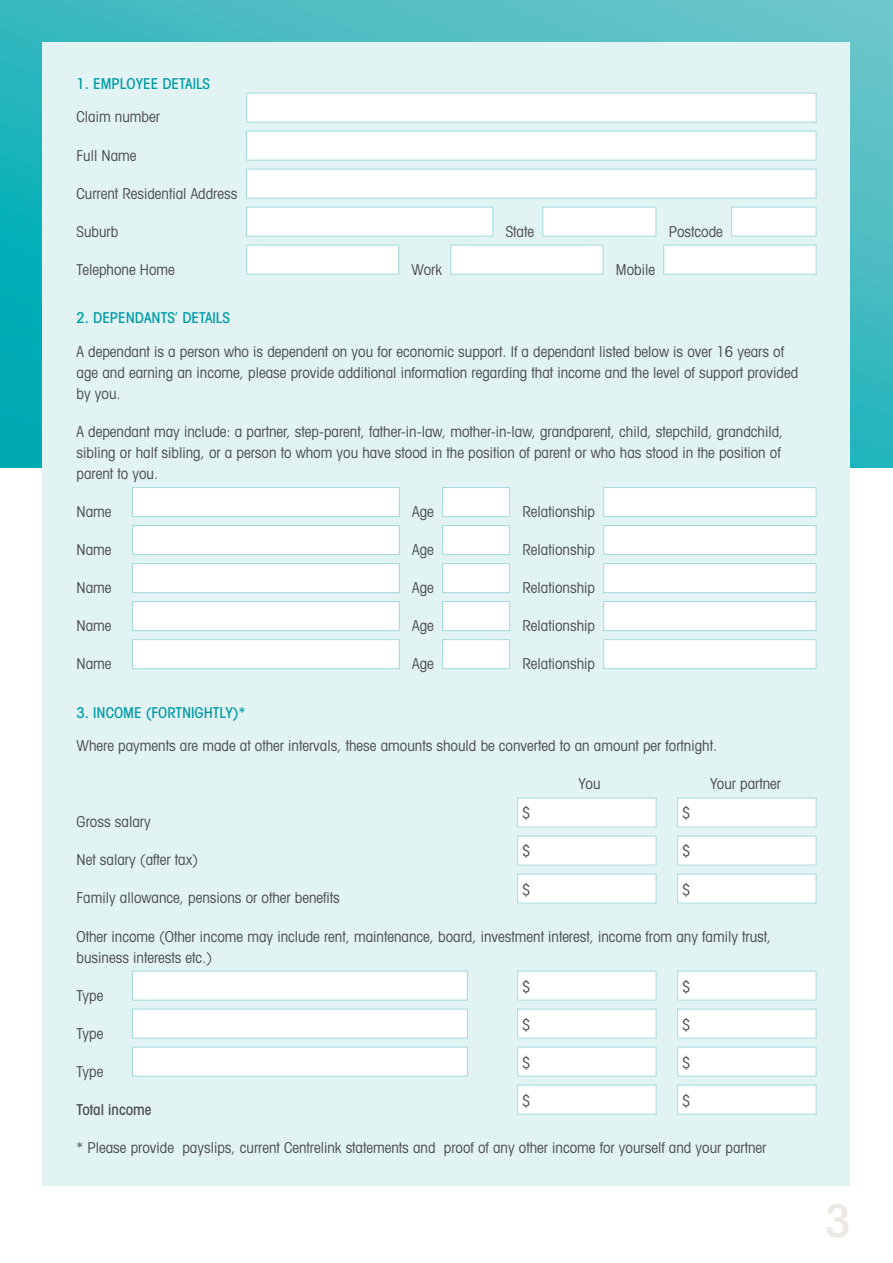
<style>
.page{position:relative;width:893px;height:1263px;background:#fff}
.page>*{position:absolute;margin:0;border:0;box-sizing:border-box;transform-origin:0 0}
.t1{font:500 condensed 45px "Avant Garde";color:#ece8e3}
.Text{font:condensed 15px/21px "Avant Garde";color:#4b4c4d}
.Heading_1{font:500 condensed 15px "Avant Garde";color:#009ba5}
.Text-2{font:500 condensed 15px "Avant Garde";color:#4b4c4d}
</style>
<div class="page">
<svg style="left:0;top:0;width:893px;height:468px;background:#41bbc1"></svg>
<div style="left:43px;top:43px;width:807px;height:1143px;background:#e1f3f3"></div>
<div style="left:246px;top:93px;width:570px;height:29px;background:#fff;border:1px solid #a2dadb"></div>
<div style="left:246px;top:131px;width:570px;height:29px;background:#fff;border:1px solid #a2dadb"></div>
<div style="left:246px;top:169px;width:570px;height:29px;background:#fff;border:1px solid #a2dadb"></div>
<div style="left:246px;top:207px;width:247px;height:30px;background:#fff;border:1px solid #a2dadb"></div>
<div style="left:542px;top:207px;width:114px;height:30px;background:#fff;border:1px solid #a2dadb"></div>
<div style="left:731px;top:207px;width:85px;height:30px;background:#fff;border:1px solid #a2dadb"></div>
<div style="left:246px;top:245px;width:153px;height:30px;background:#fff;border:1px solid #a2dadb"></div>
<div style="left:450px;top:245px;width:153px;height:30px;background:#fff;border:1px solid #a2dadb"></div>
<div style="left:663px;top:245px;width:153px;height:30px;background:#fff;border:1px solid #a2dadb"></div>
<div style="left:132px;top:487px;width:268px;height:30px;background:#fff;border:1px solid #a2dadb"></div>
<div style="left:442px;top:487px;width:68px;height:30px;background:#fff;border:1px solid #a2dadb"></div>
<div style="left:603px;top:487px;width:213px;height:30px;background:#fff;border:1px solid #a2dadb"></div>
<div style="left:132px;top:525px;width:268px;height:30px;background:#fff;border:1px solid #a2dadb"></div>
<div style="left:442px;top:525px;width:68px;height:30px;background:#fff;border:1px solid #a2dadb"></div>
<div style="left:603px;top:525px;width:213px;height:30px;background:#fff;border:1px solid #a2dadb"></div>
<div style="left:132px;top:563px;width:268px;height:30px;background:#fff;border:1px solid #a2dadb"></div>
<div style="left:442px;top:563px;width:68px;height:30px;background:#fff;border:1px solid #a2dadb"></div>
<div style="left:603px;top:563px;width:213px;height:30px;background:#fff;border:1px solid #a2dadb"></div>
<div style="left:132px;top:601px;width:268px;height:30px;background:#fff;border:1px solid #a2dadb"></div>
<div style="left:442px;top:601px;width:68px;height:30px;background:#fff;border:1px solid #a2dadb"></div>
<div style="left:603px;top:601px;width:213px;height:30px;background:#fff;border:1px solid #a2dadb"></div>
<div style="left:132px;top:639px;width:268px;height:30px;background:#fff;border:1px solid #a2dadb"></div>
<div style="left:442px;top:639px;width:68px;height:30px;background:#fff;border:1px solid #a2dadb"></div>
<div style="left:603px;top:639px;width:213px;height:30px;background:#fff;border:1px solid #a2dadb"></div>
<div style="left:518px;top:798px;width:138px;height:29px;background:#fff"></div>
<div style="left:517px;top:798px;width:139px;height:29px;border:1px solid #a2dadb"></div>
<div style="left:678px;top:798px;width:138px;height:29px;background:#fff"></div>
<div style="left:677px;top:798px;width:139px;height:29px;border:1px solid #a2dadb"></div>
<div style="left:518px;top:836px;width:138px;height:29px;background:#fff"></div>
<div style="left:517px;top:836px;width:139px;height:29px;border:1px solid #a2dadb"></div>
<div style="left:678px;top:836px;width:138px;height:29px;background:#fff"></div>
<div style="left:677px;top:836px;width:139px;height:29px;border:1px solid #a2dadb"></div>
<div style="left:518px;top:874px;width:138px;height:29px;background:#fff"></div>
<div style="left:517px;top:874px;width:139px;height:29px;border:1px solid #a2dadb"></div>
<div style="left:678px;top:874px;width:138px;height:29px;background:#fff"></div>
<div style="left:677px;top:874px;width:139px;height:29px;border:1px solid #a2dadb"></div>
<div style="left:132px;top:971px;width:336px;height:29px;background:#fff;border:1px solid #a2dadb"></div>
<div style="left:518px;top:971px;width:138px;height:29px;background:#fff"></div>
<div style="left:517px;top:971px;width:139px;height:29px;border:1px solid #a2dadb"></div>
<div style="left:678px;top:971px;width:138px;height:29px;background:#fff"></div>
<div style="left:677px;top:971px;width:139px;height:29px;border:1px solid #a2dadb"></div>
<div style="left:132px;top:1009px;width:336px;height:29px;background:#fff;border:1px solid #a2dadb"></div>
<div style="left:518px;top:1009px;width:138px;height:29px;background:#fff"></div>
<div style="left:517px;top:1009px;width:139px;height:29px;border:1px solid #a2dadb"></div>
<div style="left:678px;top:1009px;width:138px;height:29px;background:#fff"></div>
<div style="left:677px;top:1009px;width:139px;height:29px;border:1px solid #a2dadb"></div>
<div style="left:132px;top:1047px;width:336px;height:29px;background:#fff;border:1px solid #a2dadb"></div>
<div style="left:518px;top:1047px;width:138px;height:29px;background:#fff"></div>
<div style="left:517px;top:1047px;width:139px;height:29px;border:1px solid #a2dadb"></div>
<div style="left:678px;top:1047px;width:138px;height:29px;background:#fff"></div>
<div style="left:677px;top:1047px;width:139px;height:29px;border:1px solid #a2dadb"></div>
<div style="left:518px;top:1085px;width:138px;height:29px;background:#fff"></div>
<div style="left:517px;top:1085px;width:139px;height:29px;border:1px solid #a2dadb"></div>
<div style="left:678px;top:1085px;width:138px;height:29px;background:#fff"></div>
<div style="left:677px;top:1085px;width:139px;height:29px;border:1px solid #a2dadb"></div>
<p class="Heading_1" style="left:77px;top:74px;width:135px">1. EMPLOYEE DETAILS</p>
<p class="Text" style="left:77px;top:106px;width:85px">Claim number</p>
<p class="Text" style="left:77px;top:144px;width:61px">Full Name</p>
<p class="Text" style="left:77px;top:182px;width:162px">Current Residential Address</p>
<p class="Text" style="left:77px;top:220px;width:43px">Suburb</p>
<p class="Text" style="left:506px;top:220px;width:30px">State</p>
<p class="Text" style="left:669px;top:220px;width:56px">Postcode</p>
<p class="Text" style="left:77px;top:258px;width:100px">Telephone Home</p>
<p class="Text" style="left:412px;top:258px;width:32px">Work</p>
<p class="Text" style="left:616px;top:258px;width:41px">Mobile</p>
<p class="Heading_1" style="left:77px;top:308px;width:155px">2. DEPENDANTS’ DETAILS</p>
<p class="Text" style="left:77px;top:341px;width:723px">A dependant is a person who is dependent on you for economic support. If a dependant listed below is over 16 years of age and earning an income, please provide additional information regarding that income and the level of support provided by you.</p>
<p class="Text" style="left:77px;top:421px;width:708px">A dependant may include: a partner, step-parent, father-in-law, mother-in-law, grandparent, child, stepchild, grandchild, sibling or half sibling, or a person to whom you have stood in the position of parent or who has stood in the position of parent to you.</p>
<p class="Text" style="left:77px;top:501px;width:36px">Name</p>
<p class="Text" style="left:412px;top:501px;width:23px">Age</p>
<p class="Text" style="left:523px;top:501px;width:74px">Relationship</p>
<p class="Text" style="left:77px;top:539px;width:36px">Name</p>
<p class="Text" style="left:412px;top:539px;width:23px">Age</p>
<p class="Text" style="left:523px;top:539px;width:74px">Relationship</p>
<p class="Text" style="left:77px;top:577px;width:36px">Name</p>
<p class="Text" style="left:412px;top:577px;width:23px">Age</p>
<p class="Text" style="left:523px;top:577px;width:74px">Relationship</p>
<p class="Text" style="left:77px;top:615px;width:36px">Name</p>
<p class="Text" style="left:412px;top:615px;width:23px">Age</p>
<p class="Text" style="left:523px;top:615px;width:74px">Relationship</p>
<p class="Text" style="left:77px;top:653px;width:36px">Name</p>
<p class="Text" style="left:412px;top:653px;width:23px">Age</p>
<p class="Text" style="left:523px;top:653px;width:74px">Relationship</p>
<p class="Heading_1" style="left:77px;top:703px;width:170px">3. INCOME (FORTNIGHTLY)*</p>
<p class="Text" style="left:77px;top:735px;width:642px">Where payments are made at other intervals, these amounts should be converted to an amount per fortnight.</p>
<p class="Text" style="left:579px;top:773px;width:23px">You</p>
<p class="Text" style="left:710px;top:773px;width:73px">Your partner</p>
<p class="Text" style="left:77px;top:811px;width:76px">Gross salary</p>
<p class="Text" style="left:522px;top:802px;width:10px">$</p>
<p class="Text" style="left:682px;top:802px;width:10px">$</p>
<p class="Text" style="left:77px;top:849px;width:123px">Net salary (after tax)</p>
<p class="Text" style="left:522px;top:840px;width:10px">$</p>
<p class="Text" style="left:682px;top:840px;width:10px">$</p>
<p class="Text" style="left:522px;top:878px;width:10px">$</p>
<p class="Text" style="left:682px;top:878px;width:10px">$</p>
<p class="Text" style="left:77px;top:925px;width:696px">Other income (Other income may include rent, maintenance, board, investment interest, income from any family trust, business interests etc.)</p>
<p class="Text" style="left:77px;top:984px;width:28px">Type</p>
<p class="Text" style="left:77px;top:887px;width:265px">Family allowance, pensions or other benefits</p>
<p class="Text" style="left:522px;top:975px;width:10px">$</p>
<p class="Text" style="left:682px;top:975px;width:10px">$</p>
<p class="Text" style="left:77px;top:1022px;width:28px">Type</p>
<p class="Text" style="left:77px;top:1060px;width:28px">Type</p>
<p class="Text" style="left:522px;top:1013px;width:10px">$</p>
<p class="Text" style="left:682px;top:1013px;width:10px">$</p>
<p class="Text" style="left:522px;top:1051px;width:10px">$</p>
<p class="Text" style="left:682px;top:1051px;width:10px">$</p>
<p class="Text" style="left:522px;top:1089px;width:10px">$</p>
<p class="Text" style="left:682px;top:1089px;width:10px">$</p>
<p class="Text" style="left:77px;top:1136px;width:691px">* Please provide payslips, current Centrelink statements and proof of any other income for yourself and your partner</p>
<p class="Text-2" style="left:77px;top:1100px;width:76px">Total income</p>
<h1 class="t1" style="left:825px;top:1193px;width:27px">3</h1>
</div>
